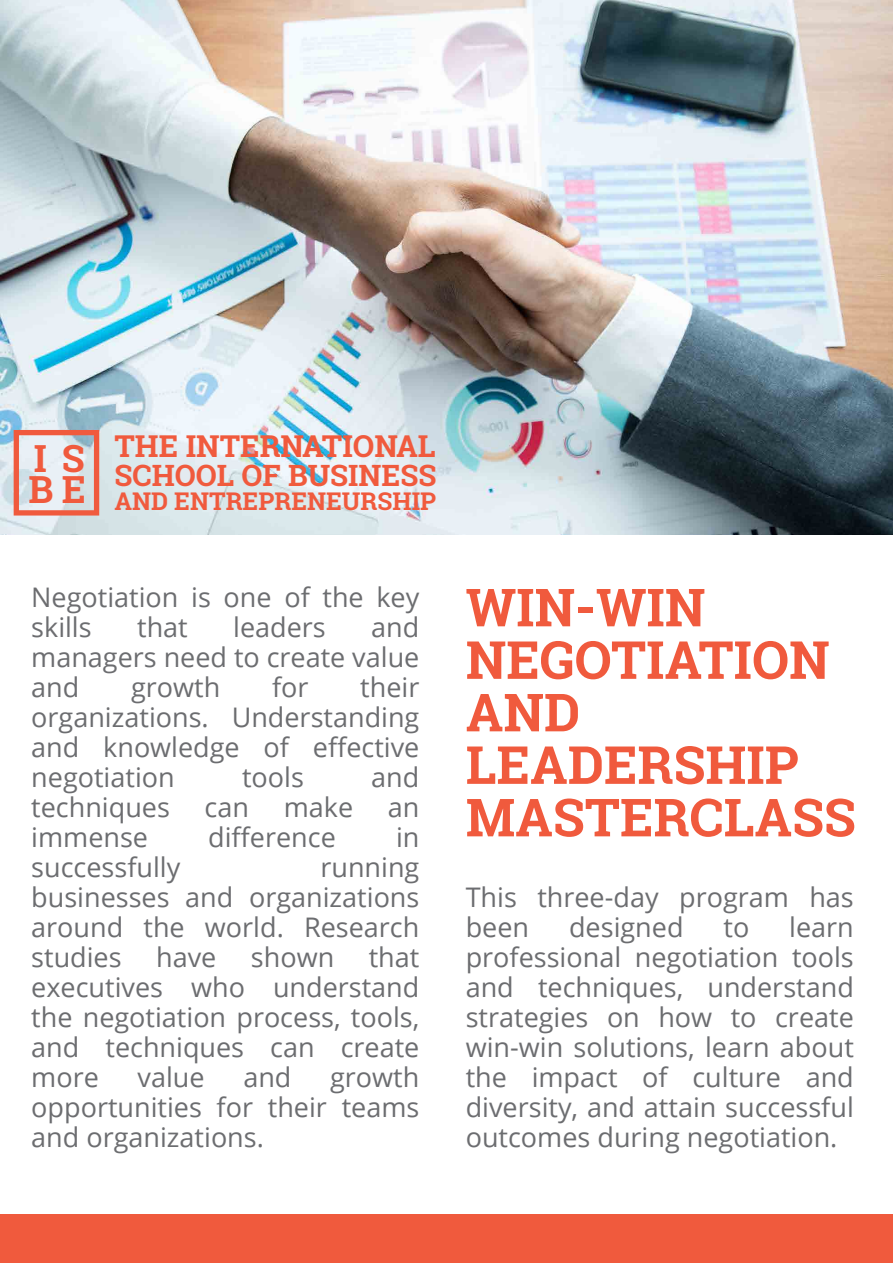
<style>
.page{position:relative;width:893px;height:1263px;background:#fff}
.page>*{position:absolute;margin:0;border:0;box-sizing:border-box;transform-origin:0 0}
.t1{font:700 52.5px/52.5px "Roboto Slab";color:#f05a3d}
.t2{font:700 37.8px "Roboto Slab";color:#f05a3d}
.t3{font:700 30.45px "Roboto Slab";color:#f05a3d}
.t4{font:700 29.7px "Roboto Slab";color:#f05a3d}
.t5{font:27px/30px "Open Sans";color:#6c6d70;text-align:justify}
.t6{font:700 24.6px "Roboto Slab";color:#f05a3d}
</style>
<div class="page">
<img style="left:0;top:0;width:893px;height:534px">
<svg style="left:14px;top:430px;width:85px;height:85px;background:#e1c9c7"></svg>
<div style="left:0;top:1214px;width:893px;height:49px;background:#f05a3d"></div>
<h2 class="t2" style="left:34px;top:432px;width:53px">I S</h2>
<h2 class="t2" style="left:29px;top:463px;width:59px">BE</h2>
<p class="t3" style="left:115px;top:425px;width:323px">THE INTERNATIONAL</p>
<p class="t6" style="left:115px;top:484px;width:323px">AND ENTREPRENEURSHIP</p>
<p class="t4" style="left:115px;top:455px;width:323px">SCHOOL OF BUSINESS</p>
<p class="t5" style="left:31px;top:581px;width:390px">Negotiation is one of the key skills</p>
<p class="t5" style="left:31px;top:611px;width:390px;text-indent:340px">and managers need to create value and</p>
<p class="t5" style="left:137px;top:611px;width:52px">that</p>
<p class="t5" style="left:233px;top:611px;width:94px">leaders</p>
<p class="t5" style="left:131px;top:671px;width:91px">growth</p>
<p class="t5" style="left:272px;top:671px;width:38px">for</p>
<p class="t5" style="left:31px;top:671px;width:390px;text-indent:329px">their organizations. Understanding and knowledge of effective negotiation</p>
<p class="t5" style="left:242px;top:761px;width:63px">tools</p>
<p class="t5" style="left:371px;top:761px;width:50px">and</p>
<p class="t5" style="left:31px;top:791px;width:140px">techniques</p>
<p class="t5" style="left:205px;top:791px;width:46px">can</p>
<p class="t5" style="left:284px;top:791px;width:71px">make</p>
<p class="t5" style="left:388px;top:791px;width:33px">an</p>
<p class="t5" style="left:31px;top:821px;width:118px">immense</p>
<p class="t5" style="left:208px;top:821px;width:129px">difference</p>
<p class="t5" style="left:396px;top:821px;width:25px">in</p>
<p class="t5" style="left:31px;top:851px;width:151px">successfully</p>
<p class="t5" style="left:31px;top:851px;width:390px;text-indent:289px">running businesses and organizations around the world. Research studies</p>
<p class="t5" style="left:31px;top:941px;width:390px;text-indent:337px">that executives who understand the negotiation process, tools, and techniques can create more</p>
<p class="t5" style="left:156px;top:941px;width:62px">have</p>
<p class="t5" style="left:251px;top:941px;width:85px">shown</p>
<p class="t5" style="left:31px;top:1061px;width:390px;text-indent:299px">growth opportunities for their teams and organizations.</p>
<p class="t5" style="left:138px;top:1061px;width:69px">value</p>
<p class="t5" style="left:243px;top:1061px;width:50px">and</p>
<h1 class="t1" style="left:466px;top:580px;width:392px">WIN-WIN<br>NEGOTIATION<br>AND<br>LEADERSHIP<br>MASTERCLASS</h1>
<p class="t5" style="left:466px;top:882px;width:390px">This three-day program has been</p>
<p class="t5" style="left:466px;top:912px;width:390px;text-indent:324px">learn professional negotiation tools and techniques, understand strategies on how to create win-win solutions, learn about the impact of culture and diversity, and attain successful outcomes during negotiation.</p>
<p class="t5" style="left:569px;top:912px;width:116px">designed</p>
<p class="t5" style="left:723px;top:912px;width:27px">to</p>
</div>
